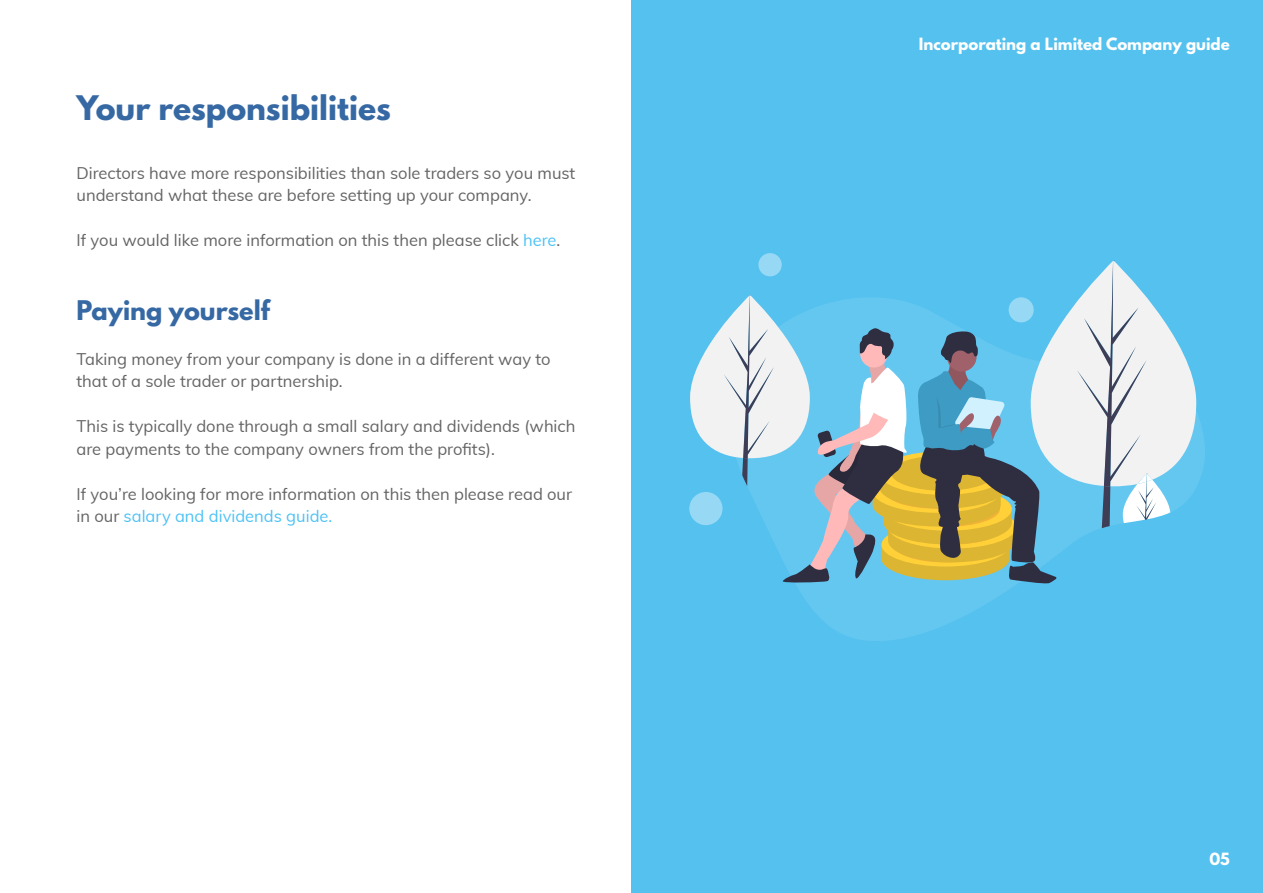
<style>
.page{position:relative;width:1263px;height:893px;background:#fff}
.page>*{position:absolute;margin:0;border:0;box-sizing:border-box;transform-origin:0 0}
.t1{font:30px "The League";color:#3669a4}
.t2{font:24px "The League";color:#3669a4}
.t3{font:16.5px/22.5px "Muli";color:#646464}
.t4{font:15px "The League";color:#fff}
.s1{color:#4ec2f5}
</style>
<div class="page">
<div style="left:631px;top:0;width:632px;height:893px;background:#54c1ef"></div>
<svg style="left:796px;top:397px;width:409px;height:244px"></svg>
<svg style="left:758px;top:253px;width:24px;height:23px"></svg>
<svg style="left:690px;top:261px;width:506px;height:324px"></svg>
<h1 class="t1" style="left:76px;top:84px;width:316px">Your responsibilities</h1>
<p class="t3" style="left:76px;top:161px;width:500px">Directors have more responsibilities than sole traders so you must understand what these are before setting up your company.</p>
<p class="t3" style="left:76px;top:228px;width:485px">If you would like more information on this then please click <span class="s1">here</span>.</p>
<h2 class="t2" style="left:76px;top:291px;width:195px">Paying yourself</h2>
<p class="t3" style="left:76px;top:347px;width:476px">Taking money from your company is done in a different way to that of a sole trader or partnership.</p>
<p class="t3" style="left:76px;top:414px;width:500px">This is typically done through a small salary and dividends (which are payments to the company owners from the profits).</p>
<p class="t3" style="left:76px;top:482px;width:497px">If you’re looking for more information on this then please read our in our <span class="s1">salary and dividends guide.</span></p>
<p class="t4" style="left:919px;top:32px;width:312px">Incorporating a Limited Company guide</p>
<p class="t4" style="left:1209px;top:847px;width:22px">05</p>
</div>
